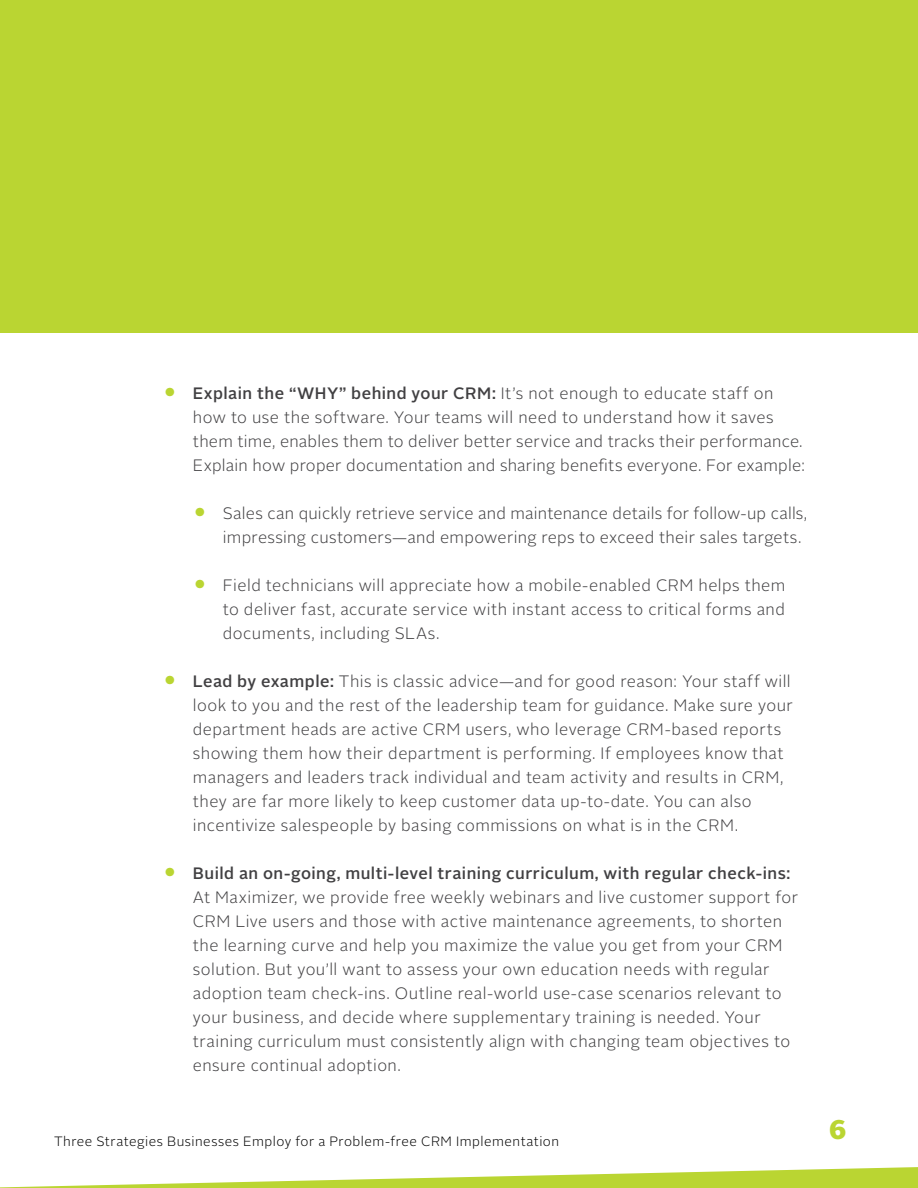
<style>
.page{position:relative;width:918px;height:1188px;background:#fff}
.page>*{position:absolute;margin:0;border:0;box-sizing:border-box;transform-origin:0 0}
.t1{font:900 27px "Alright Sans";color:#bad532}
.t2{font:300 16.5px/24px "Alright Sans";letter-spacing:.025em;color:#414042}
.t3{font:300 13.5px "Alright Sans";letter-spacing:.035em;color:#000}
.s1{font-weight:900;font-size:25.5px;color:#bad532}
.s2{font-weight:500}
</style>
<div class="page">
<svg style="left:0;top:1167px;width:918px;height:21px"></svg>
<div style="left:0;top:0;width:918px;height:332px;background:#bad532"></div>
<p class="t2" style="left:193px;top:381px;width:613px;text-indent:-30px"><span class="s1">•</span> <span class="s2">Explain the “WHY” behind your CRM:</span> It’s not enough to educate staff on how to use the software. Your teams will need to understand how it saves them time, enables them to deliver better service and tracks their performance.<br>Explain how proper documentation and sharing benefits everyone. For example:</p>
<p class="t2" style="left:223px;top:501px;width:586px;text-indent:-30px"><span class="s1">•</span> Sales can quickly retrieve service and maintenance details for follow-up calls, impressing customers—and empowering reps to exceed their sales targets.</p>
<p class="t2" style="left:223px;top:573px;width:564px;text-align:justify;text-indent:-30px"><span class="s1">•</span> Field technicians will appreciate how a mobile-enabled CRM helps them to deliver fast, accurate service with instant access to critical forms and documents, including SLAs.</p>
<p class="t2" style="left:193px;top:669px;width:601px;text-indent:-30px"><span class="s1">•</span> <span class="s2">Lead by example:</span> This is classic advice—and for good reason: Your staff will look to you and the rest of the leadership team for guidance. Make sure your department heads are active CRM users, who leverage CRM-based reports showing them how their department is performing. If employees know that managers and leaders track individual and team activity and results in CRM, they are far more likely to keep customer data up-to-date. You can also incentivize salespeople by basing commissions on what is in the CRM.</p>
<p class="t2" style="left:193px;top:861px;width:607px;text-indent:-30px"><span class="s1">•</span> <span class="s2">Build an on-going, multi-level training curriculum, with regular check-ins:<br></span>At Maximizer, we provide free weekly webinars and live customer support for CRM Live users and those with active maintenance agreements, to shorten the learning curve and help you maximize the value you get from your CRM solution. But you’ll want to assess your own education needs with regular adoption team check-ins. Outline real-world use-case scenarios relevant to your business, and decide where supplementary training is needed. Your training curriculum must consistently align with changing team objectives to ensure continual adoption.</p>
<p class="t3" style="left:54px;top:1132px;width:507px">Three Strategies Businesses Employ for a Problem-free CRM Implementation</p>
<h1 class="t1" style="left:829px;top:1111px;width:19px">6</h1>
</div>
